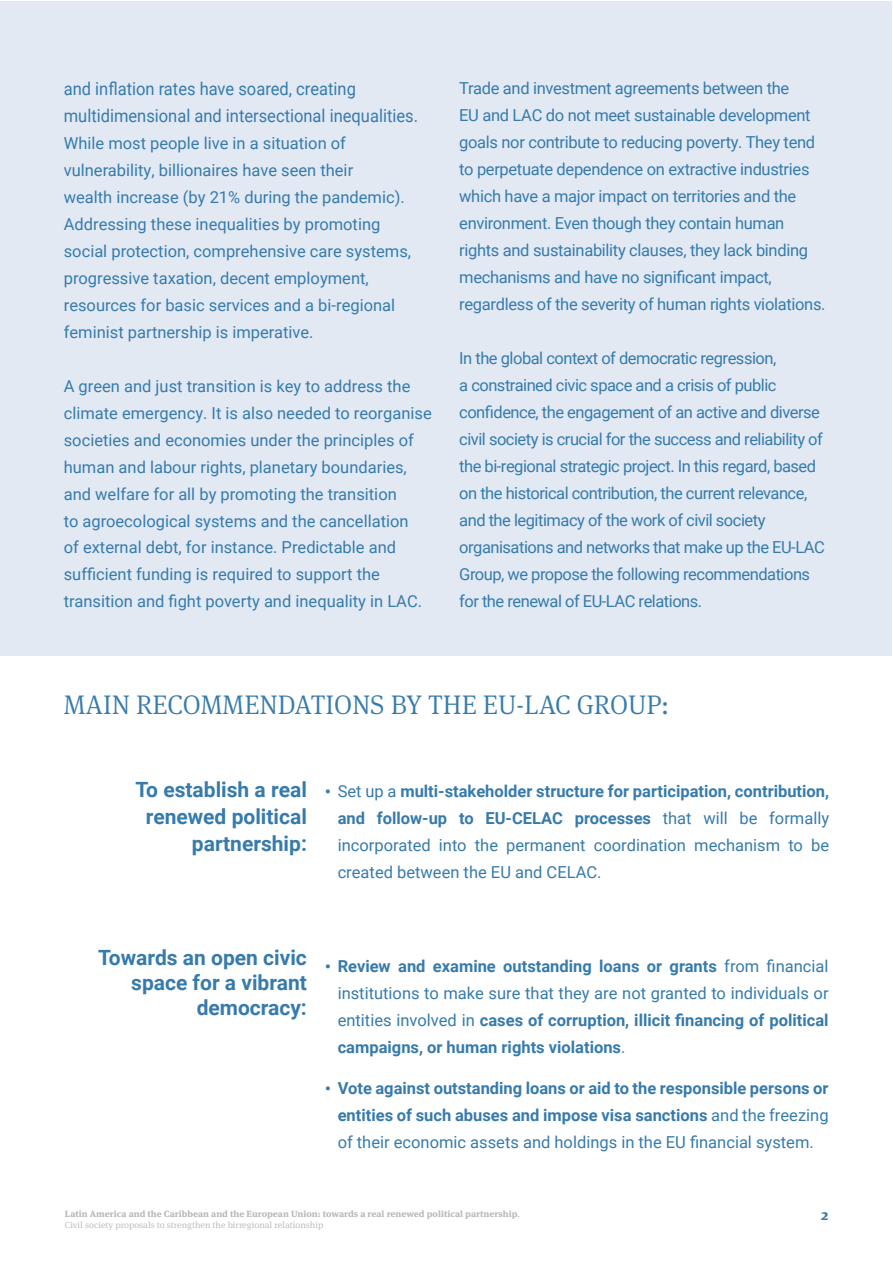
<style>
.page{position:relative;width:893px;height:1263px;background:#fff}
.page>*{position:absolute;margin:0;border:0;box-sizing:border-box;transform-origin:0 0}
.t1{font:300 27px "Meta Serif Pro";color:#367bac}
.t2{font:700 21px/27px "Roboto";color:#367bac;text-align:right}
.t3{font:17.7px/27px "Roboto";color:#367bac;scale:.93 1}
.t4{font:16.5px/27px "Roboto";letter-spacing:-.02em;color:#367bac}
.t5{font:16.5px/27px "Roboto";color:#367bac}
.t6{font:700 16.5px/27px "Roboto";color:#367bac;text-align:justify}
.t7{font:700 15px "Meta Serif Pro";color:#367bac}
.t8{font:700 9px "Meta Serif Pro";color:#b6b7b8;scale:1.05 1}
.t9{font:300 9px "Meta Serif Pro";color:#b6b7b8;scale:1.05 1}
.s1{font-family:"Oxfam TSTARPRO Headline"}
.s2{font-weight:700}
.s3{font-family:"Oxfam TSTARPRO Headline";font-weight:400}
.s4{font-weight:400}
.s5{font-weight:300}
</style>
<div class="page">
<div style="left:1px;top:1px;width:891px;height:655px;background:#e2e9f3"></div>
<p class="t3" style="left:64px;top:74px;width:382px">and inflation rates have soared, creating multidimensional and intersectional inequalities.</p>
<p class="t5" style="left:64px;top:129px;width:349px">While most people live in a situation of vulnerability, billionaires have seen their<br>wealth increase (by 21% during the pandemic).<br>Addressing these inequalities by promoting social protection, comprehensive care systems, progressive taxation, decent employment, resources for basic services and a bi-regional feminist partnership is imperative.</p>
<p class="t5" style="left:64px;top:371px;width:370px">A green and just transition is key to address the climate emergency. It is also needed to reorganise societies and economies under the principles of human and labour rights, planetary boundaries, and welfare for all by promoting the transition<br>to agroecological systems and the cancellation<br>of external debt, for instance. Predictable and sufficient funding is required to support the transition and fight poverty and inequality in LAC.</p>
<p class="t4" style="left:459px;top:74px;width:368px">Trade and investment agreements between the<br>EU and LAC do not meet sustainable development goals nor contribute to reducing poverty. They tend to perpetuate dependence on extractive industries which have a major impact on territories and the environment. Even though they contain human rights and sustainability clauses, they lack binding mechanisms and have no significant impact, regardless of the severity of human rights violations.</p>
<p class="t4" style="left:459px;top:344px;width:367px">In the global context of democratic regression,<br>a constrained civic space and a crisis of public confidence, the engagement of an active and diverse civil society is crucial for the success and reliability of the bi-regional strategic project. In this regard, based on the historical contribution, the current relevance, and the legitimacy of the work of civil society organisations and networks that make up the EU-LAC Group, we propose the following recommendations for the renewal of EU-LAC relations.</p>
<h1 class="t1" style="left:64px;top:685px;width:607px">MAIN RECOMMENDATIONS BY THE EU-LAC GROUP:</h1>
<p class="t2" style="left:135px;top:775px;width:173px">To establish a real renewed political partnership:</p>
<p class="t4" style="left:338px;top:777px;width:493px;text-align:justify;text-indent:-13px"><span class="s1">•</span> Set up a <span class="s2">multi-stakeholder structure for participation, contribution, and follow-up to EU-CELAC processes</span> that will be formally incorporated into the permanent coordination mechanism to be created between the EU and CELAC.</p>
<p class="t2" style="left:98px;top:944px;width:210px;line-height:25.2px">Towards an open civic space for a vibrant democracy:</p>
<p class="t6" style="left:338px;top:952px;width:492px;text-indent:-13px"><span class="s3">•</span> Review and examine outstanding loans or grants <span class="s4">from financial institutions to make sure that they are not granted to individuals or entities involved in</span> cases of corruption, illicit financing of political campaigns, or human rights violations<span class="s4">.</span></p>
<p class="t6" style="left:338px;top:1074px;width:492px;text-indent:-13px"><span class="s3">•</span> Vote against outstanding loans or aid to the responsible persons or entities of such abuses and impose visa sanctions <span class="s4">and the freezing of their economic assets and holdings in the EU financial system.</span></p>
<p class="t8" style="left:65px;top:1207px;width:435px">Latin America and the Caribbean and the European Union: towards a real renewed political partnership<span class="s5">.</span></p>
<p class="t7" style="left:821px;top:1202px;width:9px">2</p>
<p class="t9" style="left:65px;top:1218px;width:248px">Civil society proposals to strengthen the birregional relationship</p>
</div>
